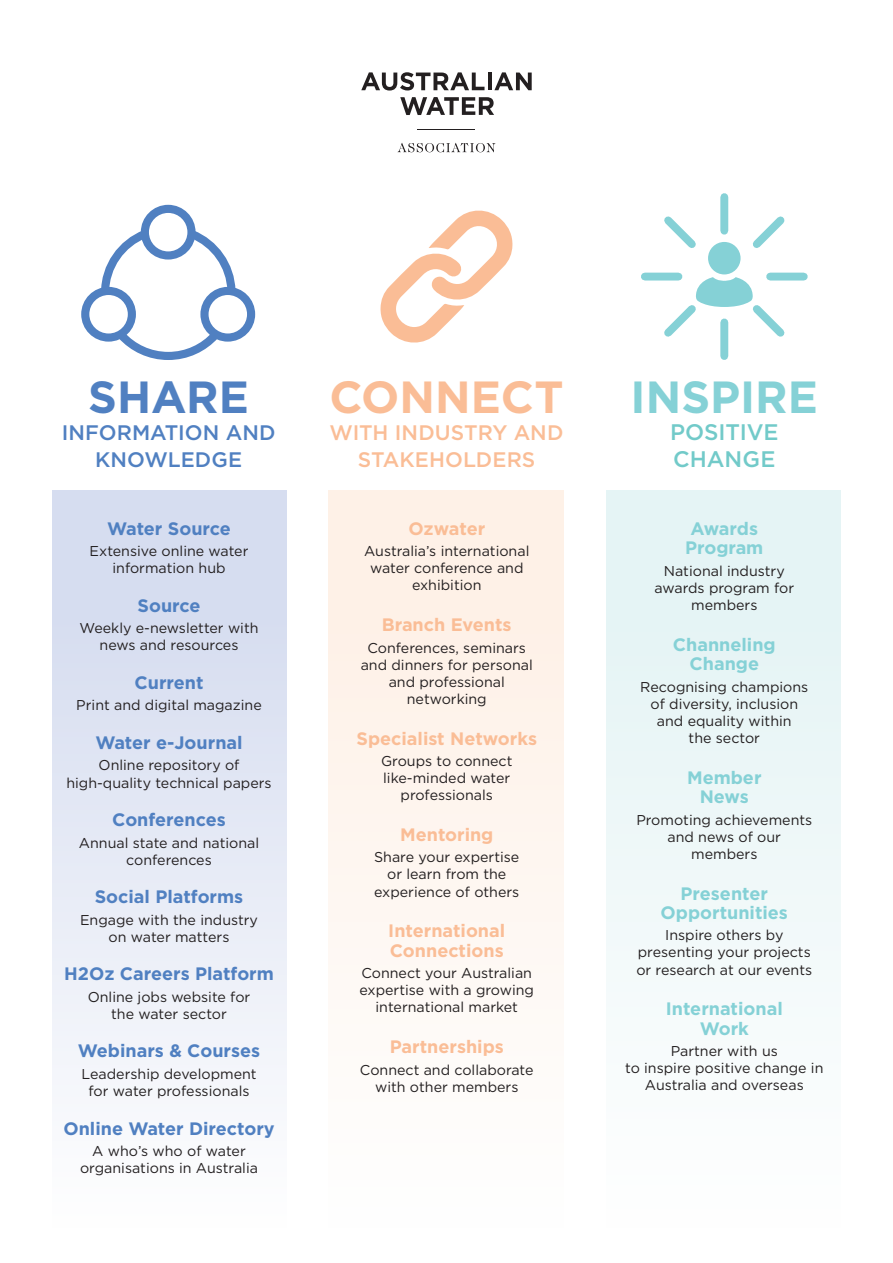
<style>
.page{position:relative;width:893px;height:1263px;background:#fff}
.page>*{position:absolute;margin:0;border:0;box-sizing:border-box;transform-origin:0 0}
.t1{font:700 45px "Gotham";color:#fabd96}
.t2{font:700 45px "Gotham";color:#85d1d6}
.t3{font:700 45px "Gotham";letter-spacing:-.005em;color:#5080c1}
.t4{font:500 22.5px/27px "Gotham";color:#72cac9}
.t5{font:500 21px/27px "Gotham";color:#fabd96;text-align:center}
.t6{font:500 21px/27px "Gotham";color:#5080c1;text-align:center}
.t7{font:700 18px "Gotham";color:#5080c1}
.t8{font:700 18px/19.5px "Gotham";color:#fabd96}
.t9{font:700 18px/19.5px "Gotham";color:#85d1d6;text-align:center}
.t10{font:14.25px/17.1px "Gotham";color:#231f20;text-align:center}
</style>
<div class="page">
<div style="left:329px;top:490px;width:235px;height:738px;background:linear-gradient(to right,#fef6f1,#fef6f1)"></div>
<div style="left:52px;top:490px;width:234px;height:738px;background:linear-gradient(to bottom,#d0d8ee,#fdfdfe)"></div>
<div style="left:607px;top:490px;width:234px;height:738px;background:linear-gradient(to right,#eff8f9,#eff8f9)"></div>
<svg style="left:81px;top:205px;width:174px;height:155px"></svg>
<svg style="left:381px;top:211px;width:131px;height:132px"></svg>
<div style="left:708px;top:242px;width:33px;height:32px;background:#85d1d6;border-radius:16px"></div>
<div style="left:720px;top:197px;width:8px;height:34px;background:#85d1d6"></div>
<div style="left:720px;top:322px;width:8px;height:34px;background:#85d1d6"></div>
<div style="left:645px;top:273px;width:33px;height:7px;background:#85d1d6"></div>
<div style="left:770px;top:273px;width:34px;height:7px;background:#85d1d6"></div>
<svg style="left:664px;top:216px;width:32px;height:32px"></svg>
<svg style="left:753px;top:216px;width:32px;height:32px"></svg>
<svg style="left:657px;top:277px;width:135px;height:67px"></svg>
<svg style="left:361px;top:72px;width:123px;height:19px"></svg>
<hr style="left:488px;top:73px;width:3px;height:17px;background:#231f20">
<svg style="left:494px;top:72px;width:38px;height:18px"></svg>
<svg style="left:400px;top:97px;width:94px;height:18px"></svg>
<svg style="left:397px;top:143px;width:98px;height:9px"></svg>
<hr style="left:418px;top:129px;width:57px;height:1px;background:#231f20">
<h1 class="t3" style="left:88px;top:367px;width:162px">SHARE</h1>
<h3 class="t6" style="left:62px;top:419px;width:215px">INFORMATION AND<br>KNOWLEDGE</h3>
<p class="t7" style="left:107px;top:517px;width:125px">Water Source</p>
<p class="t10" style="left:90px;top:542px;width:160px">Extensive online water information hub</p>
<p class="t7" style="left:138px;top:594px;width:64px">Source</p>
<p class="t10" style="left:80px;top:619px;width:181px">Weekly e-newsletter with news and resources</p>
<p class="t7" style="left:135px;top:671px;width:70px">Current</p>
<p class="t10" style="left:76px;top:696px;width:187px">Print and digital magazine</p>
<p class="t7" style="left:95px;top:731px;width:149px">Water e-Journal</p>
<p class="t10" style="left:66px;top:756px;width:207px">Online repository of high-quality technical papers</p>
<p class="t7" style="left:112px;top:808px;width:115px">Conferences</p>
<p class="t10" style="left:79px;top:834px;width:182px">Annual state and national conferences</p>
<p class="t7" style="left:95px;top:885px;width:150px">Social Platforms</p>
<p class="t10" style="left:80px;top:911px;width:179px">Engage with the industry on water matters</p>
<p class="t7" style="left:64px;top:962px;width:211px">H2Oz Careers Platform</p>
<p class="t10" style="left:88px;top:988px;width:164px">Online jobs website for the water sector</p>
<p class="t7" style="left:78px;top:1039px;width:184px">Webinars &amp; Courses</p>
<p class="t10" style="left:81px;top:1065px;width:177px">Leadership development for water professionals</p>
<p class="t7" style="left:63px;top:1116px;width:213px">Online Water Directory</p>
<p class="t10" style="left:80px;top:1142px;width:179px">A who’s who of water organisations in Australia</p>
<h1 class="t1" style="left:329px;top:367px;width:236px">CONNECT</h1>
<h3 class="t5" style="left:329px;top:419px;width:236px">WITH INDUSTRY AND<br>STAKEHOLDERS</h3>
<p class="t8" style="left:408px;top:519px;width:78px">Ozwater</p>
<p class="t10" style="left:364px;top:542px;width:167px">Australia’s international water conference and exhibition</p>
<p class="t8" style="left:382px;top:615px;width:131px">Branch Events</p>
<p class="t10" style="left:361px;top:639px;width:174px">Conferences, seminars and dinners for personal and professional networking</p>
<p class="t8" style="left:356px;top:728px;width:182px">Specialist Networks</p>
<p class="t10" style="left:381px;top:752px;width:133px">Groups to connect like-minded water professionals</p>
<p class="t8" style="left:400px;top:825px;width:95px">Mentoring</p>
<p class="t10" style="left:374px;top:848px;width:147px">Share your expertise or learn from the experience of others</p>
<p class="t8" style="left:388px;top:921px;width:118px">International<br>Connections</p>
<p class="t10" style="left:359px;top:964px;width:176px">Connect your Australian expertise with a growing international market</p>
<p class="t8" style="left:390px;top:1037px;width:116px">Partnerships</p>
<p class="t10" style="left:360px;top:1060px;width:175px">Connect and collaborate with other members</p>
<h1 class="t2" style="left:631px;top:367px;width:189px">INSPIRE</h1>
<h2 class="t4" style="left:670px;top:418px;width:110px">POSITIVE<br>CHANGE</h2>
<p class="t9" style="left:685px;top:519px;width:80px;text-align:left">Awards<br>Program</p>
<p class="t10" style="left:654px;top:562px;width:141px">National industry awards program for members</p>
<p class="t9" style="left:673px;top:634px;width:104px">Channeling<br>Change</p>
<p class="t10" style="left:640px;top:678px;width:170px">Recognising champions of diversity, inclusion and equality within<br>the sector</p>
<p class="t9" style="left:687px;top:767px;width:76px">Member<br>News</p>
<p class="t10" style="left:636px;top:811px;width:177px">Promoting achievements and news of our members</p>
<p class="t9" style="left:661px;top:883px;width:129px">Presenter<br>Opportunities</p>
<p class="t10" style="left:636px;top:926px;width:177px">Inspire others by presenting your projects or research at our events</p>
<p class="t9" style="left:666px;top:999px;width:118px">International<br>Work</p>
<p class="t10" style="left:625px;top:1042px;width:200px">Partner with us<br>to inspire positive change in<br>Australia and overseas</p>
</div>
